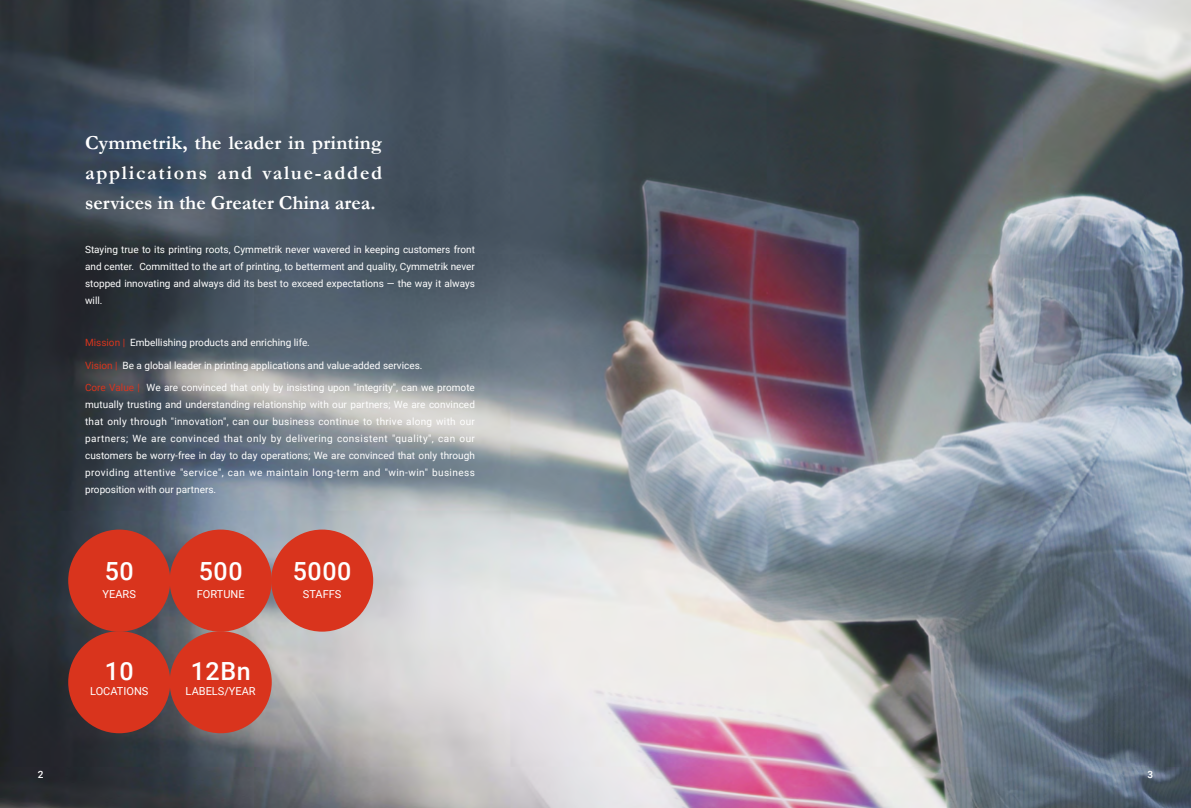
<style>
.page{position:relative;width:1191px;height:808px;background:#fff}
.page>*{position:absolute;margin:0;border:0;box-sizing:border-box;transform-origin:0 0}
.t1{font:500 25px "Roboto";letter-spacing:.025em;color:#fff}
.t2{font:700 20px/30px "Garamond";letter-spacing:.005em;color:#fff;text-align:justify}
.t3{font:11px "Roboto";color:#fff}
.t4{font:10px/17px "Roboto";color:#fff;text-align:justify}
.t5{font:500 10px "Roboto";color:#fff}
.s1{color:#d9341d}
</style>
<div class="page">
<img style="left:0;top:0;width:1191px;height:808px">
<div style="left:68px;top:530px;width:102px;height:102px;background:#d9341d;border-radius:50%"></div>
<div style="left:170px;top:530px;width:102px;height:102px;background:#d9341d;border-radius:50%"></div>
<div style="left:170px;top:631px;width:102px;height:102px;background:#d9341d;border-radius:50%"></div>
<div style="left:271px;top:530px;width:102px;height:102px;background:#d9341d;border-radius:50%"></div>
<div style="left:68px;top:631px;width:102px;height:102px;background:#d9341d;border-radius:50%"></div>
<h2 class="t2" style="left:85px;top:128px;width:299px">Cymmetrik, the leader in printing applications and value-added services in the Greater China area.</h2>
<p class="t4" style="left:85px;top:240px;width:391px">Staying true to its printing roots, Cymmetrik never wavered in keeping customers front and center. Committed to the art of printing, to betterment and quality, Cymmetrik never stopped innovating and always did its best to exceed expectations — the way it always will.</p>
<p class="t4" style="left:85px;top:334px;width:226px"><span class="s1">Mission |</span> Embellishing products and enriching life.</p>
<p class="t4" style="left:85px;top:356px;width:339px"><span class="s1">Vision |</span> Be a global leader in printing applications and value-added services.</p>
<p class="t4" style="left:85px;top:379px;width:391px"><span class="s1">Core Value |</span> We are convinced that only by insisting upon "integrity", can we promote mutually trusting and understanding relationship with our partners; We are convinced that only through "innovation", can our business continue to thrive along with our partners; We are convinced that only by delivering consistent "quality", can our customers be worry-free in day to day operations; We are convinced that only through providing attentive "service", can we maintain long-term and "win-win" business proposition with our partners.</p>
<h1 class="t1" style="left:105px;top:553px;width:31px">50</h1>
<p class="t3" style="left:103px;top:586px;width:35px">YEARS</p>
<h1 class="t1" style="left:105px;top:653px;width:31px">10</h1>
<p class="t3" style="left:90px;top:684px;width:60px">LOCATIONS</p>
<h1 class="t1" style="left:199px;top:553px;width:45px">500</h1>
<p class="t3" style="left:197px;top:586px;width:49px">FORTUNE</p>
<h1 class="t1" style="left:191px;top:653px;width:61px">12Bn</h1>
<p class="t3" style="left:186px;top:684px;width:72px">LABELS/YEAR</p>
<h1 class="t1" style="left:293px;top:553px;width:60px">5000</h1>
<p class="t3" style="left:303px;top:586px;width:40px">STAFFS</p>
<p class="t5" style="left:38px;top:768px;width:7px">2</p>
<p class="t5" style="left:1147px;top:768px;width:7px">3</p>
</div>
